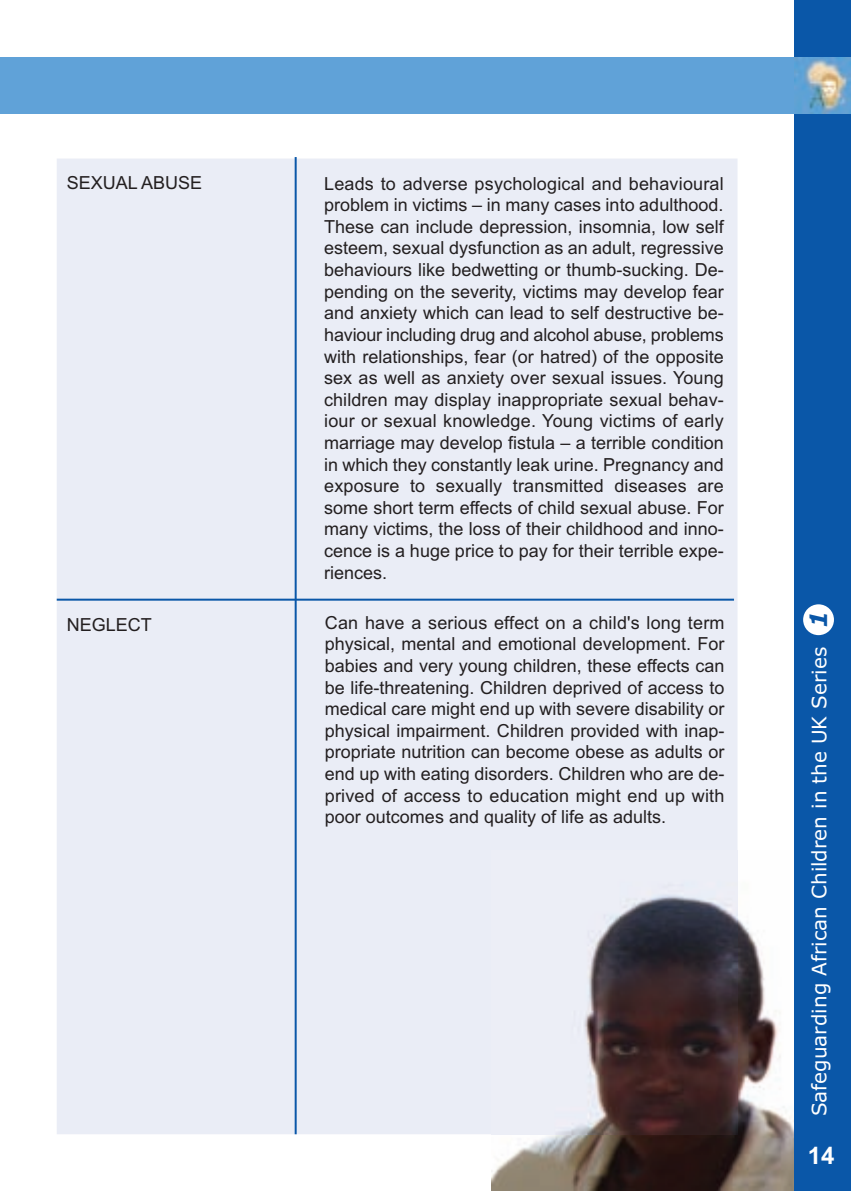
<style>
.page{position:relative;width:851px;height:1191px;background:#fff}
.page>*{position:absolute;margin:0;border:0;box-sizing:border-box;transform-origin:0 0}
.t1{font:700 24px "Arial";color:#fff}
.t2{font:20px "Verdana";color:#fff}
.t3{font:18px/21.6px "Arial";color:#231f20;text-align:justify}
.s1{font-weight:700;font-style:italic;font-size:24px;color:#0a57a8}
</style>
<div class="page">
<img style="left:492px;top:850px;width:302px;height:341px">
<div style="left:794px;top:0;width:56px;height:1191px;background:#0a57a8"></div>
<div style="left:803px;top:604px;width:30px;height:31px;background:#fff;border-radius:50%"></div>
<div style="left:0;top:57px;width:850px;height:57px;background:#60a2d8"></div>
<div style="left:57px;top:158px;width:680px;height:976px;background:#eaedf6"></div>
<img style="left:492px;top:850px;width:245px;height:284px">
<hr style="left:294px;top:157px;width:2px;height:977px;background:#0a57a8">
<hr style="left:57px;top:598px;width:677px;height:2px;background:#0a57a8">
<p class="t3" style="left:67px;top:172px;width:137px">SEXUAL ABUSE</p>
<p class="t3" style="left:67px;top:614px;width:87px">NEGLECT</p>
<p class="t3" style="left:324px;top:173px;width:401px">Leads to adverse psychological and behavioural problem in victims – in many cases into adulthood.<br>These can include depression, insomnia, low self esteem, sexual dysfunction as an adult, regressive behaviours like bedwetting or thumb-sucking. De&shy;pending on the severity, victims may develop fear and anxiety which can lead to self destructive be&shy;haviour including drug and alcohol abuse, problems with relationships, fear (or hatred) of the opposite sex as well as anxiety over sexual issues. Young children may display inappropriate sexual behav&shy;iour or sexual knowledge. Young victims of early marriage may develop fistula – a terrible condition in which they constantly leak urine. Pregnancy and exposure to sexually transmitted diseases are some short term effects of child sexual abuse. For many victims, the loss of their childhood and inno&shy;cence is a huge price to pay for their terrible expe&shy;riences.</p>
<p class="t3" style="left:325px;top:612px;width:401px">Can have a serious effect on a child's long term physical, mental and emotional development. For babies and very young children, these effects can be life-threatening. Children deprived of access to medical care might end up with severe disability or physical impairment. Children provided with inap&shy;propriate nutrition can become obese as adults or end up with eating disorders. Children who are de&shy;prived of access to education might end up with poor outcomes and quality of life as adults.</p>
<p class="t2" style="left:807px;top:1116px;width:507px;rotate:-90deg">Safeguarding African Children in the UK Series <span class="s1">1</span></p>
<h1 class="t1" style="left:807px;top:1141px;width:28px">14</h1>
</div>
